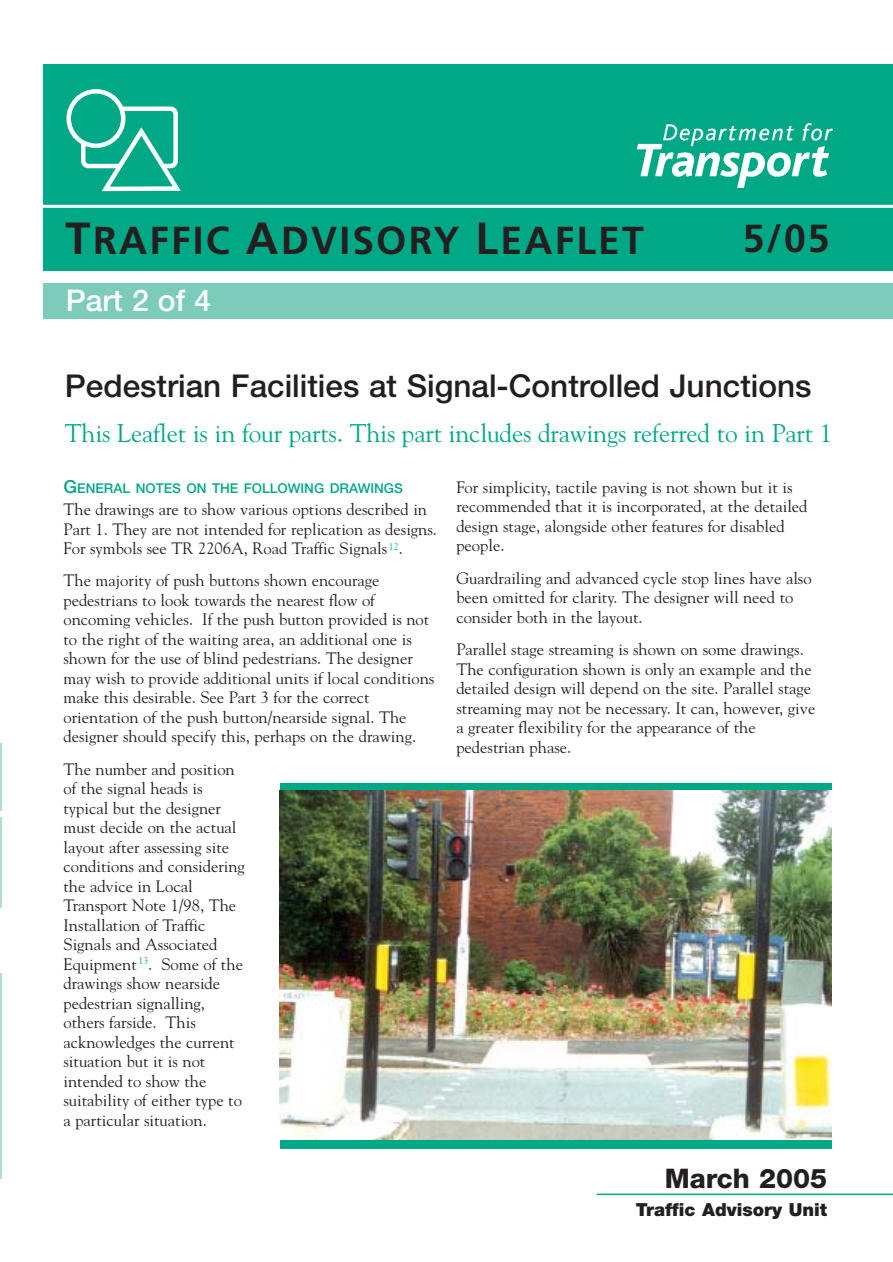
<style>
.page{position:relative;width:893px;height:1262px;background:#fff}
.page>*{position:absolute;margin:0;border:0;box-sizing:border-box;transform-origin:0 0}
.t1{font:700 39.15px "Frutiger";color:#231f20}
.t2{font:700 39px "Frutiger";letter-spacing:.055em;color:#231f20}
.t3{font:500 31.5px "Helvetica Neue";color:#231f20}
.t4{font:500 30px "Helvetica Neue";color:#fff}
.t5{font:800 27px "Helvetica Neue";color:#231f20}
.t6{font:25.5px "Goudy";letter-spacing:-.01em;color:#00a886}
.t7{font:900 18px "Helvetica Neue";color:#231f20}
.t8{font:16.5px/19.5px "Goudy";color:#231f20}
.t9{font:500 13.5px "Helvetica Neue";color:#00a886}
.s1{font-size:45px}
.s2{font-size:18px}
</style>
<div class="page">
<hr style="left:596px;top:1193px;width:296px;height:2px;background:#00a886">
<div style="left:44px;top:64px;width:848px;height:206px;background:#00a886"></div>
<hr style="left:1px;top:205px;width:891px;height:3px;background:#fff">
<img style="left:636px;top:123px;width:198px;height:65px">
<div style="left:44px;top:284px;width:848px;height:35px;background:#7ccbbb"></div>
<div style="left:280px;top:782px;width:551px;height:366px;background:#00a886"></div>
<img style="left:280px;top:790px;width:551px;height:350px">
<hr style="left:0;top:973px;width:1px;height:205px;background:#b1ded3">
<hr style="left:0;top:817px;width:1px;height:90px;background:#b1ded3">
<hr style="left:0;top:743px;width:1px;height:68px;background:#b1ded3">
<svg style="left:66px;top:89px;width:115px;height:102px"></svg>
<h2 class="t2" style="left:65px;top:225px;width:579px"><span class="s1">T</span>RAFFIC <span class="s1">A</span>DVISORY <span class="s1">L</span>EAFLET</h2>
<h3 class="t4" style="left:66px;top:289px;width:147px">Part 2 of 4</h3>
<h1 class="t1" style="left:742px;top:222px;width:88px">5/05</h1>
<h3 class="t3" style="left:65px;top:374px;width:748px">Pedestrian Facilities at Signal-Controlled Junctions</h3>
<h3 class="t6" style="left:65px;top:423px;width:769px">This Leaflet is in four parts. This part includes drawings referred to in Part 1</h3>
<p class="t9" style="left:63px;top:484px;width:341px"><span class="s2">G</span>ENERAL NOTES ON THE FOLLOWING DRAWINGS</p>
<p class="t8" style="left:63px;top:501px;width:375px">The drawings are to show various options described in<br>Part 1. They are not intended for replication as designs.<br>For symbols see TR 2206A, Road Traffic Signals <sup>12</sup>.</p>
<p class="t8" style="left:63px;top:572px;width:372px">The majority of push buttons shown encourage pedestrians to look towards the nearest flow of oncoming vehicles. If the push button provided is not to the right of the waiting area, an additional one is shown for the use of blind pedestrians. The designer may wish to provide additional units if local conditions make this desirable. See Part 3 for the correct orientation of the push button/nearside signal. The designer should specify this, perhaps on the drawing.</p>
<p class="t8" style="left:63px;top:760px;width:183px">The number and position of the signal heads is typical but the designer must decide on the actual layout after assessing site conditions and considering the advice in Local<br>Transport Note 1/98, The<br>Installation of Traffic<br>Signals and Associated<br>Equipment <sup>13</sup>. Some of the drawings show nearside pedestrian signalling, others farside. This acknowledges the current situation but it is not intended to show the suitability of either type to a particular situation.</p>
<p class="t8" style="left:456px;top:479px;width:353px">For simplicity, tactile paving is not shown but it is recommended that it is incorporated, at the detailed design stage, alongside other features for disabled people.</p>
<p class="t8" style="left:456px;top:569px;width:357px">Guardrailing and advanced cycle stop lines have also been omitted for clarity. The designer will need to consider both in the layout.</p>
<p class="t8" style="left:456px;top:641px;width:360px">Parallel stage streaming is shown on some drawings.<br>The configuration shown is only an example and the detailed design will depend on the site. Parallel stage streaming may not be necessary. It can, however, give a greater flexibility for the appearance of the pedestrian phase.</p>
<h3 class="t5" style="left:664px;top:1169px;width:164px">March 2005</h3>
<p class="t7" style="left:635px;top:1203px;width:193px">Traffic Advisory Unit</p>
</div>
